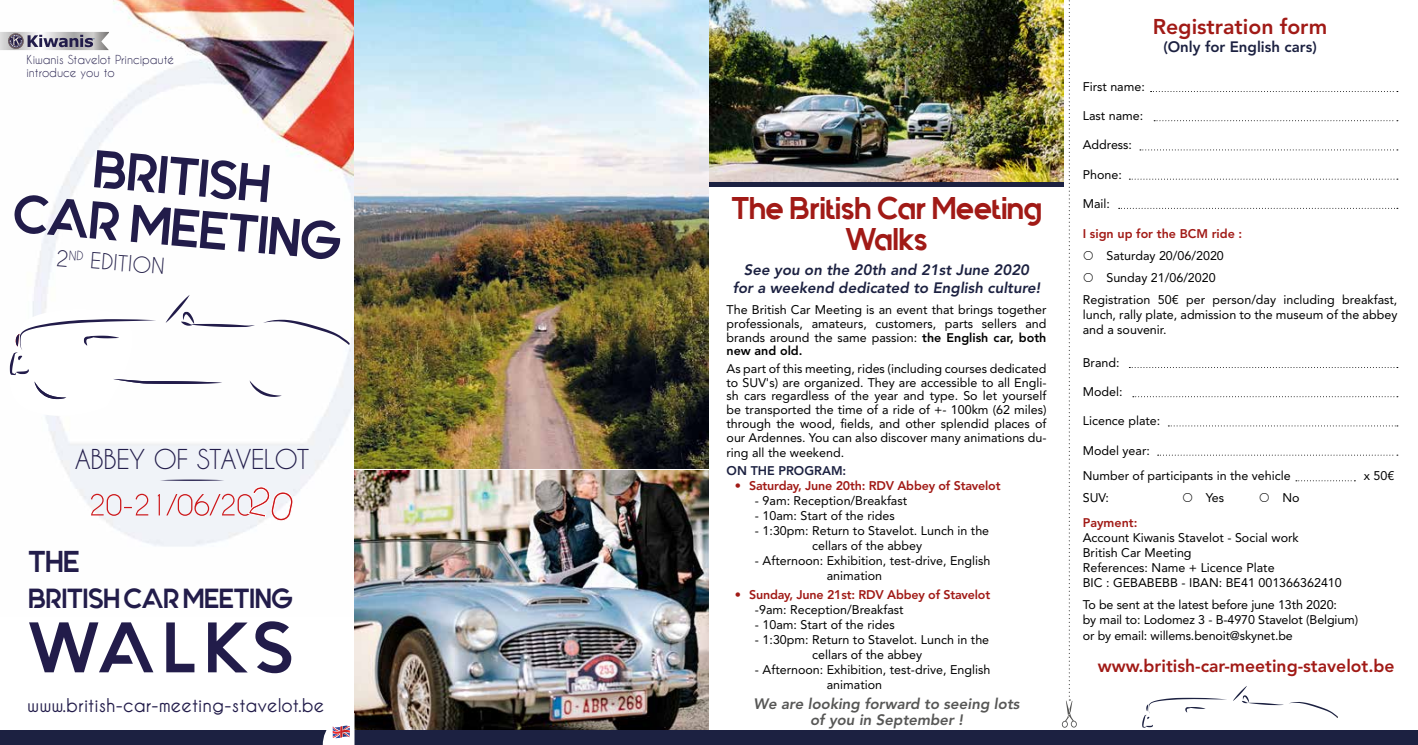
<style>
.page{position:relative;width:1418px;height:745px;background:#fff}
.page>*{position:absolute;margin:0;border:0;box-sizing:border-box;transform-origin:0 0}
.t1{font:700 71.25px "Quantify";letter-spacing:.105em;color:#221c4a}
.t2{font:700 31.25px/31.2px "Quantify";color:#a11a16;text-align:center}
.t3{font:700 30px "Quantify";color:#221c4a}
.t4{font:700 27.5px "Quantify";color:#221c4a}
.t5{font:25.62px "Caviar Dreams";letter-spacing:-.02em;color:#221c4a}
.t6{font:800 21.25px "Avenir LT Std";color:#a11a16}
.t7{font:20.75px "Caviar Dreams";color:#231f49}
.t8{font:700 18.75px "Caviar Dreams";color:#221c4a}
.t9{font:800 17.5px "Avenir LT Std";color:#a11a16}
.t10{font:italic 800 15px/18px "Avenir LT Std";color:#1c2141;text-align:center}
.t11{font:italic 800 15px/16.2px "Avenir LT Std";color:#575756;text-align:center}
.t12{font:800 15px "Avenir LT Std";color:#1c2141}
.t13{font:12.5px/15px "Avenir LT Std";color:#000}
.t14{font:800 12.5px "Avenir LT Std";letter-spacing:-.015em;color:#a11a16}
.t15{font:800 12.5px "Avenir LT Std";color:#1c2141}
.t16{font:11.62px/13px "Caviar Dreams";color:#221c4a}
.s1{font-weight:800}
</style>
<div class="page">
<img style="left:34px;top:0;width:395px;height:547px">
<svg style="left:9px;top:294px;width:341px;height:129px"></svg>
<img style="left:354px;top:470px;width:355px;height:260px">
<svg style="left:1142px;top:686px;width:195px;height:42px"></svg>
<img style="left:354px;top:0;width:355px;height:468px">
<div style="left:0;top:730px;width:1417px;height:14px;background:#1c2141"></div>
<div style="left:709px;top:178px;width:354px;height:9px;background:#1c2141"></div>
<img style="left:709px;top:0;width:352px;height:182px">
<svg style="left:1061px;top:0;width:16px;height:727px"></svg>
<svg style="left:1150px;top:91px;width:247px;height:1px"></svg>
<svg style="left:1154px;top:120px;width:243px;height:1px"></svg>
<svg style="left:1139px;top:149px;width:258px;height:1px"></svg>
<svg style="left:1129px;top:178px;width:268px;height:1px"></svg>
<svg style="left:1118px;top:208px;width:279px;height:1px"></svg>
<svg style="left:1129px;top:367px;width:268px;height:1px"></svg>
<svg style="left:1132px;top:396px;width:265px;height:1px"></svg>
<svg style="left:1168px;top:425px;width:229px;height:1px"></svg>
<svg style="left:1157px;top:454px;width:240px;height:1px"></svg>
<svg style="left:1295px;top:480px;width:60px;height:1px"></svg>
<svg style="left:322px;top:697px;width:59px;height:47px"></svg>
<svg style="left:0;top:32px;width:109px;height:18px;background:#a19ea9"></svg>
<div style="left:24px;top:51px;width:153px;height:18px;background:#fff"></div>
<svg style="left:91px;top:479px;width:202px;height:42px"></svg>
<svg style="left:14px;top:150px;width:326px;height:116px"></svg>
<p class="t16" style="left:26px;top:53px;width:150px">Kiwanis Stavelot Principauté introduce you to</p>
<h3 class="t7" style="left:92px;top:248px;width:76px;rotate:5deg">EDITION</h3>
<h3 class="t5" style="left:75px;top:444px;width:236px">ABBEY OF STAVELOT</h3>
<h3 class="t3" style="left:28px;top:546px;width:53px">THE</h3>
<h3 class="t4" style="left:28px;top:584px;width:266px">BRITISH CAR MEETING</h3>
<h1 class="t1" style="left:28px;top:611px;width:266px">WALKS</h1>
<h3 class="t8" style="left:27px;top:694px;width:299px">www.british-car-meeting-stavelot.be</h3>
<h2 class="t2" style="left:731px;top:193px;width:312px">The British Car Meeting<br>Walks</h2>
<p class="t10" style="left:732px;top:261px;width:309px">See you on the 20th and 21st June 2020 for a weekend dedicated to English culture!</p>
<p class="t13" style="left:726px;top:303px;width:321px;line-height:13.8px;text-align:justify">The British Car Meeting is an event that brings together professionals, amateurs, customers, parts sellers and brands around the same passion: <span class="s1">the English car, both new and old.</span></p>
<p class="t13" style="left:726px;top:361px;width:321px;line-height:13.8px;text-align:justify">As part of this meeting, rides (including courses dedicated to SUV's) are organized. They are accessible to all Engli&shy;sh cars regardless of the year and type. So let yourself be transported the time of a ride of +- 100km (62 miles) through the wood, fields, and other splendid places of our Ardennes. You can also discover many animations du-</p>
<p class="t13" style="left:726px;top:444px;width:119px">ring all the weekend.</p>
<p class="t15" style="left:726px;top:463px;width:121px">ON THE PROGRAM:</p>
<p class="t14" style="left:735px;top:478px;width:267px">• Saturday, June 20th: RDV Abbey of Stavelot</p>
<p class="t13" style="left:755px;top:493px;width:154px">- 9am: Reception/Breakfast</p>
<p class="t13" style="left:755px;top:508px;width:141px">- 10am: Start of the rides</p>
<p class="t13" style="left:812px;top:523px;width:178px;text-indent:-57px">- 1:30pm: Return to Stavelot. Lunch in the cellars of the abbey</p>
<p class="t13" style="left:826px;top:553px;width:165px;text-indent:-72px">- Afternoon: Exhibition, test-drive, English animation</p>
<p class="t14" style="left:735px;top:586px;width:257px">• Sunday, June 21st: RDV Abbey of Stavelot</p>
<p class="t13" style="left:755px;top:601px;width:150px">-9am: Reception/Breakfast</p>
<p class="t13" style="left:755px;top:616px;width:141px">- 10am: Start of the rides</p>
<p class="t13" style="left:812px;top:631px;width:178px;text-indent:-57px">- 1:30pm: Return to Stavelot. Lunch in the cellars of the abbey</p>
<p class="t13" style="left:826px;top:661px;width:165px;text-indent:-72px">- Afternoon: Exhibition, test-drive, English animation</p>
<p class="t11" style="left:753px;top:695px;width:267px">We are looking forward to seeing lots of you in September !</p>
<h3 class="t6" style="left:1152px;top:14px;width:176px">Registration form</h3>
<p class="t12" style="left:1163px;top:38px;width:155px">(Only for English cars)</p>
<p class="t13" style="left:1082px;top:79px;width:64px">First name:</p>
<p class="t13" style="left:1082px;top:108px;width:62px">Last name:</p>
<p class="t13" style="left:1082px;top:138px;width:51px">Address:</p>
<p class="t13" style="left:1082px;top:167px;width:41px">Phone:</p>
<p class="t13" style="left:1082px;top:196px;width:29px">Mail:</p>
<p class="t14" style="left:1082px;top:226px;width:161px">I sign up for the BCM ride :</p>
<p class="t13" style="left:1106px;top:248px;width:119px">Saturday 20/06/2020</p>
<p class="t13" style="left:1106px;top:270px;width:111px">Sunday 21/06/2020</p>
<p class="t13" style="left:1082px;top:292px;width:316px">Registration 50€ per person/day including breakfast,</p>
<p class="t13" style="left:1082px;top:307px;width:316px">lunch, rally plate, admission to the museum of the abbey and a souvenir.</p>
<p class="t13" style="left:1082px;top:355px;width:38px">Brand:</p>
<p class="t13" style="left:1082px;top:384px;width:41px">Model:</p>
<p class="t13" style="left:1082px;top:413px;width:79px">Licence plate:</p>
<p class="t13" style="left:1082px;top:437px;width:209px;line-height:25.6px">Model year:<br>Number of participants in the vehicle</p>
<p class="t13" style="left:1363px;top:468px;width:32px">x 50€</p>
<p class="t13" style="left:1082px;top:490px;width:28px">SUV:</p>
<p class="t13" style="left:1205px;top:490px;width:20px">Yes</p>
<p class="t13" style="left:1282px;top:490px;width:19px">No</p>
<p class="t14" style="left:1082px;top:515px;width:56px">Payment:</p>
<p class="t13" style="left:1082px;top:530px;width:260px">Account Kiwanis Stavelot - Social work<br>British Car Meeting<br>References: Name + Licence Plate<br>BIC : GEBABEBB - IBAN: BE41 001366362410</p>
<p class="t13" style="left:1082px;top:597px;width:277px">To be sent at the latest before june 13th 2020:<br>by mail to: Lodomez 3 - B-4970 Stavelot (Belgium) or by email: willems.benoit@skynet.be</p>
<h3 class="t9" style="left:1097px;top:654px;width:298px">www.british-car-meeting-stavelot.be</h3>
</div>
